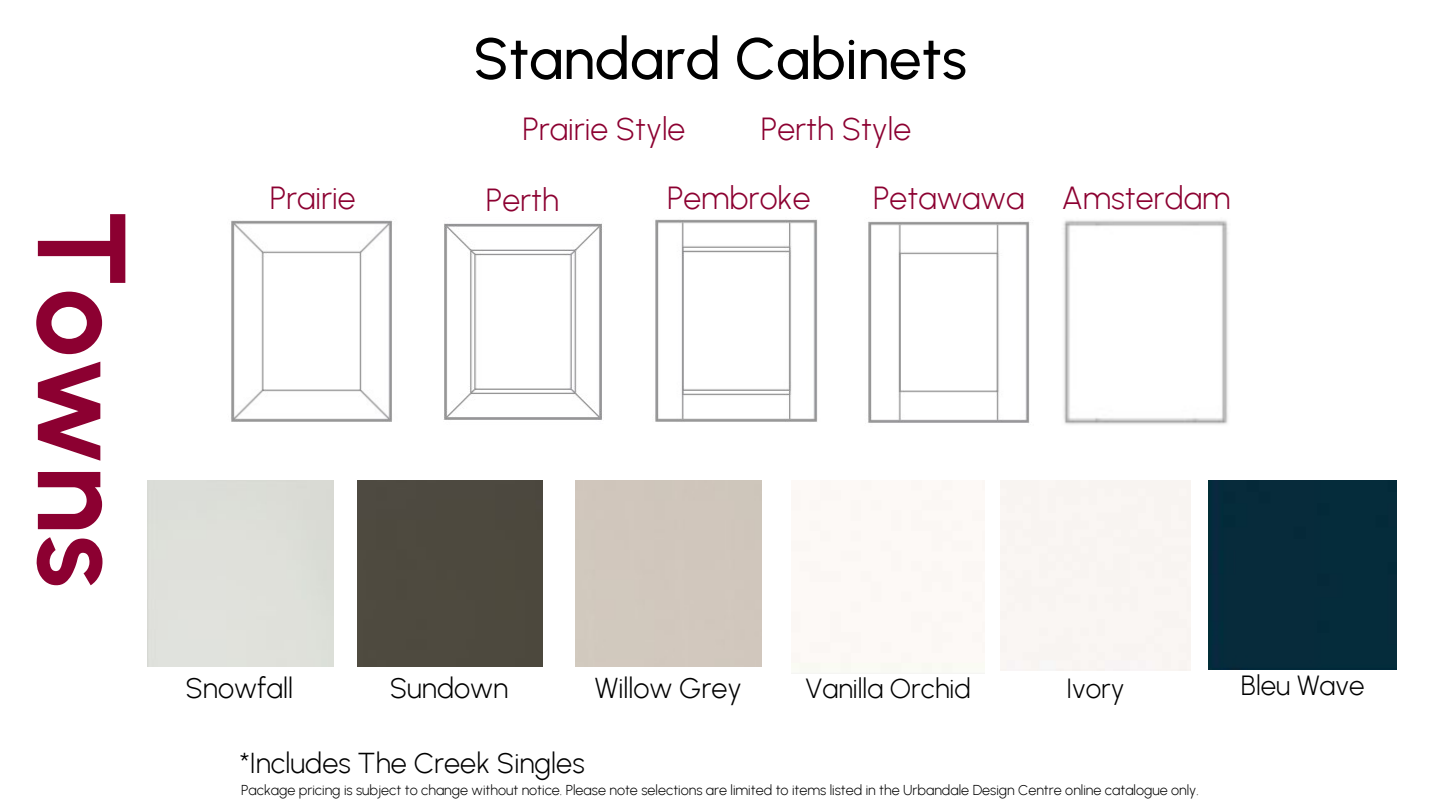
<style>
.page{position:relative;width:1440px;height:810px;background:#fff}
.page>*{position:absolute;margin:0;border:0;box-sizing:border-box;transform-origin:0 0}
.t1{font:700 125px "Urbanist";color:#8c0031}
.t2{font:500 58.3px "Urbanist";color:#000}
.t3{font:300 31.9px "Urbanist";color:#8c0031}
.t4{font:300 28.8px "Urbanist";color:#000}
.t5{font:300 28.7px "Urbanist";color:#000}
.t6{font:300 27.7px "Urbanist";color:#000}
.t7{font:300 14.3px "Urbanist";color:#000}
</style>
<div class="page">
<div style="left:357px;top:481px;width:186px;height:186px;background:#4d493f"></div>
<div style="left:1208px;top:481px;width:189px;height:189px;background:#062b3b"></div>
<img style="left:231px;top:220px;width:161px;height:202px">
<img style="left:443px;top:223px;width:159px;height:197px">
<img style="left:655px;top:219px;width:163px;height:203px">
<img style="left:868px;top:221px;width:162px;height:202px">
<img style="left:1063px;top:220px;width:165px;height:205px">
<p class="t1" style="left:157px;top:209px;width:381px;rotate:90deg">Towns</p>
<p class="t2" style="left:473px;top:24px;width:495px">Standard Cabinets</p>
<p class="t3" style="left:522px;top:110px;width:165px">Prairie Style</p>
<p class="t3" style="left:761px;top:110px;width:152px">Perth Style</p>
<p class="t3" style="left:270px;top:179px;width:87px">Prairie</p>
<p class="t3" style="left:486px;top:181px;width:75px">Perth</p>
<p class="t3" style="left:667px;top:179px;width:145px">Pembroke</p>
<p class="t3" style="left:873px;top:179px;width:153px">Petawawa</p>
<p class="t3" style="left:1062px;top:179px;width:170px">Amsterdam</p>
<p class="t5" style="left:186px;top:671px;width:109px">Snowfall</p>
<p class="t5" style="left:390px;top:671px;width:120px">Sundown</p>
<p class="t5" style="left:595px;top:671px;width:148px">Willow Grey</p>
<p class="t6" style="left:806px;top:672px;width:167px">Vanilla Orchid</p>
<p class="t6" style="left:1067px;top:672px;width:60px">Ivory</p>
<p class="t6" style="left:1241px;top:669px;width:125px">Bleu Wave</p>
<p class="t4" style="left:240px;top:746px;width:346px">*Includes The Creek Singles</p>
<p class="t7" style="left:241px;top:781px;width:959px">Package pricing is subject to change without notice. Please note selections are limited to items listed in the Urbandale Design Centre online catalogue only.</p>
</div>
